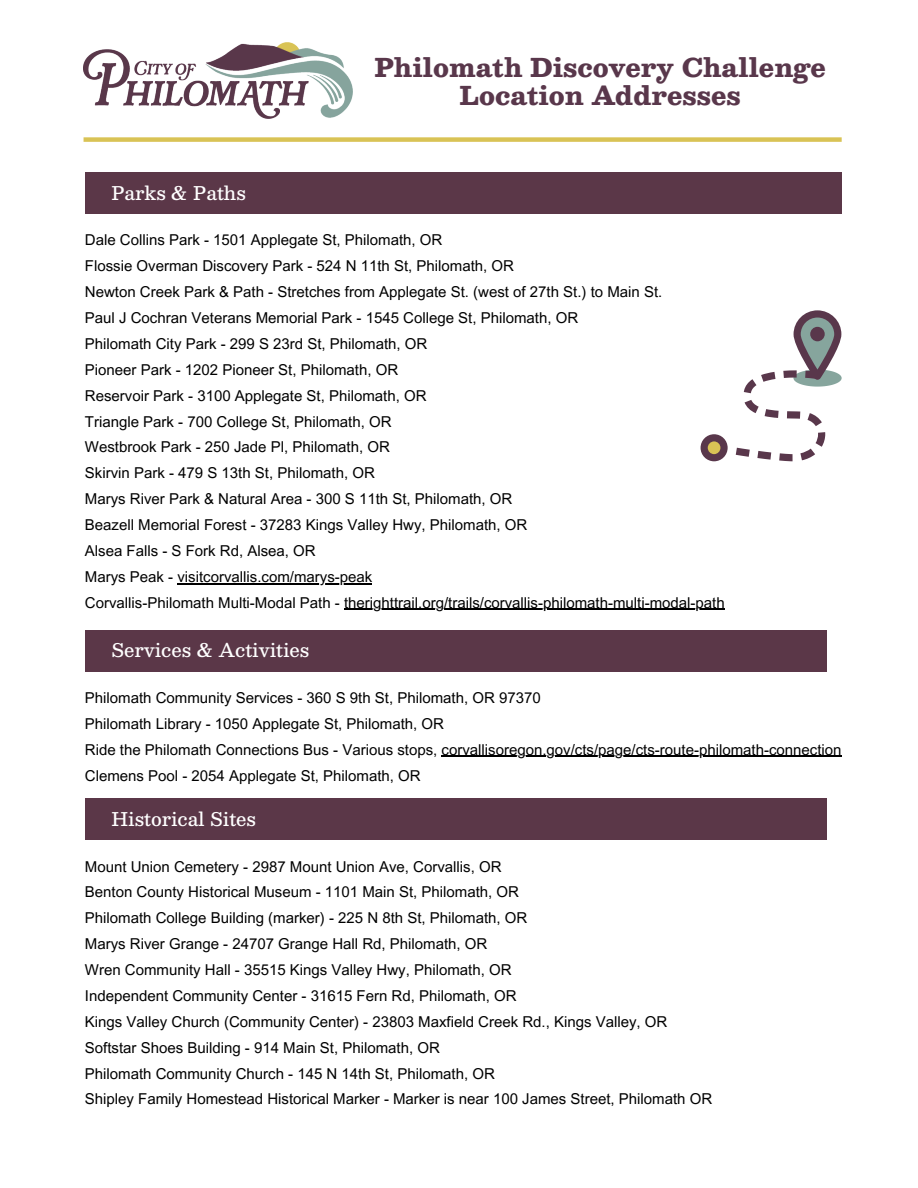
<style>
.page{position:relative;width:918px;height:1188px;background:#fff}
.page>*{position:absolute;margin:0;border:0;box-sizing:border-box;transform-origin:0 0}
.t1{font:800 25.5px/28.2px "Besley";color:#59374b;text-align:center}
.t2{font:500 18.6px "Besley";color:#fff}
.t3{font:15px "Arial MT Pro";color:#000}
</style>
<div class="page">
<img style="left:84px;top:42px;width:268px;height:77px">
<svg style="left:701px;top:434px;width:27px;height:27px"></svg>
<svg style="left:736px;top:310px;width:105px;height:151px"></svg>
<div style="left:85px;top:172px;width:757px;height:42px;background:#5b3748"></div>
<div style="left:85px;top:630px;width:741px;height:42px;background:#5b3748"></div>
<hr style="left:442px;top:756px;width:400px;height:1px;background:#000">
<div style="left:85px;top:798px;width:741px;height:42px;background:#5b3748"></div>
<hr style="left:177px;top:583px;width:195px;height:1px;background:#000">
<hr style="left:344px;top:609px;width:381px;height:1px;background:#000">
<div style="left:84px;top:137px;width:758px;height:5px;background:#d9c355"></div>
<h1 class="t2" style="left:112px;top:176px;width:136px">Parks &amp; Paths</h1>
<p class="t1" style="left:374px;top:52px;width:453px">Philomath Discovery Challenge<br>Location Addresses</p>
<p class="t3" style="left:85px;top:235px;width:359px">Dale Collins Park - 1501 Applegate St, Philomath, OR</p>
<p class="t3" style="left:85px;top:260px;width:431px">Flossie Overman Discovery Park - 524 N 11th St, Philomath, OR</p>
<h2 class="t3" style="left:85px;top:286px;width:579px">Newton Creek Park &amp; Path - Stretches from Applegate St. (west of 27th St.) to Main St.</h2>
<p class="t3" style="left:85px;top:312px;width:495px">Paul J Cochran Veterans Memorial Park - 1545 College St, Philomath, OR</p>
<p class="t3" style="left:85px;top:338px;width:344px">Philomath City Park - 299 S 23rd St, Philomath, OR</p>
<p class="t3" style="left:85px;top:364px;width:315px">Pioneer Park - 1202 Pioneer St, Philomath, OR</p>
<p class="t3" style="left:85px;top:390px;width:343px">Reservoir Park - 3100 Applegate St, Philomath, OR</p>
<h2 class="t3" style="left:85px;top:416px;width:308px">Triangle Park - 700 College St, Philomath, OR</h2>
<p class="t3" style="left:85px;top:442px;width:306px">Westbrook Park - 250 Jade Pl, Philomath, OR</p>
<p class="t3" style="left:85px;top:467px;width:292px">Skirvin Park - 479 S 13th St, Philomath, OR</p>
<p class="t3" style="left:85px;top:493px;width:429px">Marys River Park &amp; Natural Area - 300 S 11th St, Philomath, OR</p>
<p class="t3" style="left:85px;top:519px;width:444px">Beazell Memorial Forest - 37283 Kings Valley Hwy, Philomath, OR</p>
<p class="t3" style="left:85px;top:545px;width:232px">Alsea Falls - S Fork Rd, Alsea, OR</p>
<p class="t3" style="left:85px;top:571px;width:289px">Marys Peak - visitcorvallis.com/marys-peak</p>
<p class="t3" style="left:85px;top:597px;width:641px">Corvallis-Philomath Multi-Modal Path - therighttrail.org/trails/corvallis-philomath-multi-modal-path</p>
<p class="t2" style="left:112px;top:634px;width:199px">Services &amp; Activities</p>
<h2 class="t3" style="left:85px;top:692px;width:457px">Philomath Community Services - 360 S 9th St, Philomath, OR 97370</h2>
<p class="t3" style="left:85px;top:718px;width:361px">Philomath Library - 1050 Applegate St, Philomath, OR</p>
<p class="t3" style="left:85px;top:744px;width:758px">Ride the Philomath Connections Bus - Various stops, corvallisoregon.gov/cts/page/cts-route-philomath-connection</p>
<p class="t3" style="left:85px;top:770px;width:337px">Clemens Pool - 2054 Applegate St, Philomath, OR</p>
<p class="t2" style="left:112px;top:802px;width:146px">Historical Sites</p>
<p class="t3" style="left:85px;top:861px;width:418px">Mount Union Cemetery - 2987 Mount Union Ave, Corvallis, OR</p>
<p class="t3" style="left:85px;top:887px;width:436px">Benton County Historical Museum - 1101 Main St, Philomath, OR</p>
<p class="t3" style="left:85px;top:912px;width:444px">Philomath College Building (marker) - 225 N 8th St, Philomath, OR</p>
<p class="t3" style="left:85px;top:938px;width:404px">Marys River Grange - 24707 Grange Hall Rd, Philomath, OR</p>
<p class="t3" style="left:85px;top:964px;width:428px">Wren Community Hall - 35515 Kings Valley Hwy, Philomath, OR</p>
<p class="t3" style="left:85px;top:990px;width:433px">Independent Community Center - 31615 Fern Rd, Philomath, OR</p>
<p class="t3" style="left:85px;top:1016px;width:584px">Kings Valley Church (Community Center) - 23803 Maxfield Creek Rd., Kings Valley, OR</p>
<p class="t3" style="left:85px;top:1042px;width:357px">Softstar Shoes Building - 914 Main St, Philomath, OR</p>
<p class="t3" style="left:85px;top:1068px;width:411px">Philomath Community Church - 145 N 14th St, Philomath, OR</p>
<p class="t3" style="left:85px;top:1094px;width:629px">Shipley Family Homestead Historical Marker - Marker is near 100 James Street, Philomath OR</p>
</div>
